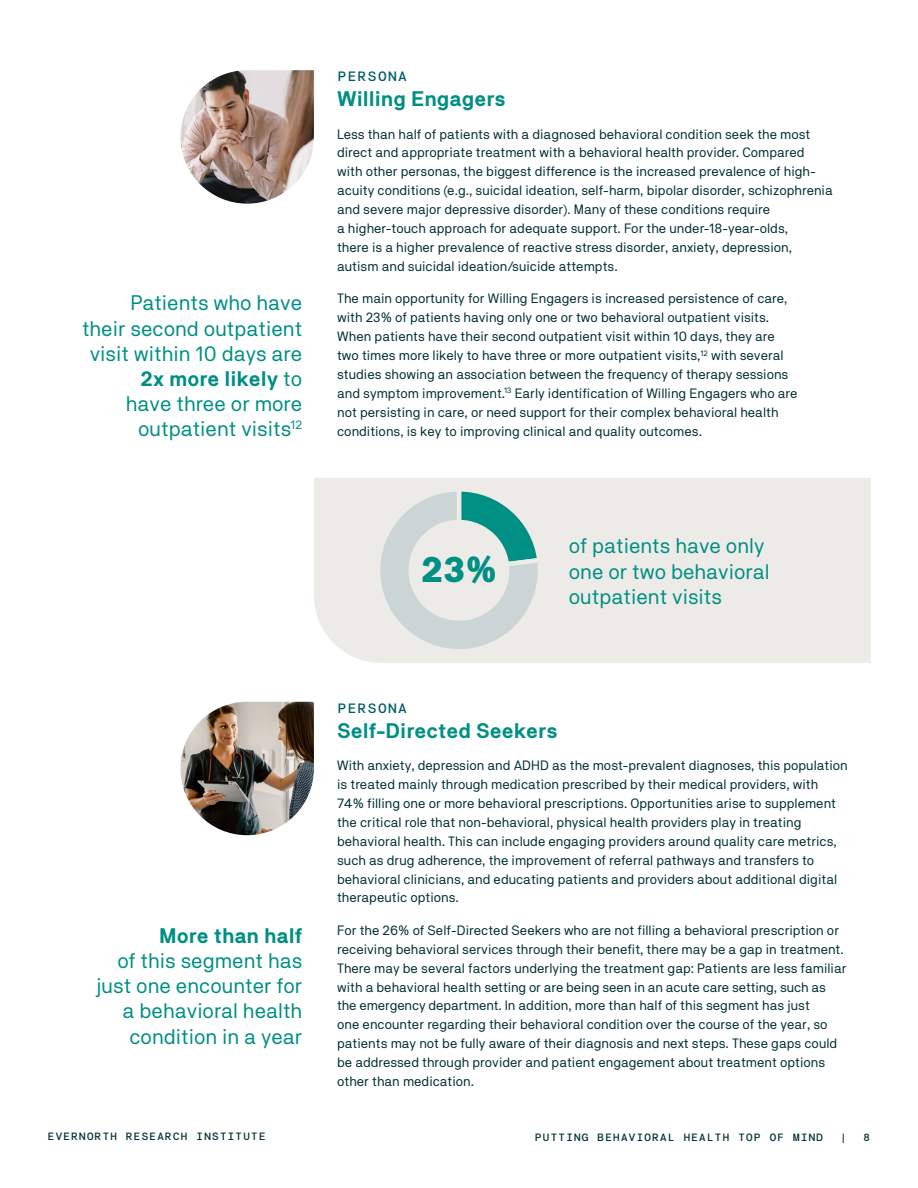
<style>
.page{position:relative;width:918px;height:1188px;background:#fff}
.page>*{position:absolute;margin:0;border:0;box-sizing:border-box;transform-origin:0 0}
.t1{font:900 36px "NB Akademie";color:#008f83}
.P_-_Callout{font:21px/25.2px "NB Akademie";color:#008f83;text-align:right}
.H4_-_Subhead{font:700 21px "NB Akademie";color:#008f83}
.H4_-_Subhead-2{font:13.5px/18.9px "NB Akademie";color:#002f32}
.H4_-_Subhead-3{font:13.5px "NB Akademie Mono";color:#035c67}
.t2{font:10.5px "NB Akademie Mono";color:#002f32}
.s1{font-weight:700}
</style>
<div class="page">
<div style="left:314px;top:478px;width:557px;height:185px;background:#edebe7"></div>
<svg style="left:368px;top:484px;width:177px;height:177px;background:#c7d9d6"></svg>
<div style="left:409px;top:520px;width:100px;height:101px;background:#edebe7;border-radius:50%"></div>
<img style="left:180px;top:702px;width:134px;height:133px">
<img style="left:180px;top:70px;width:134px;height:134px">
<p class="P_-_Callout" style="left:82px;top:290px;width:222px">Patients who have their second outpatient visit within 10 days are<br><span class="s1">2x more likely</span> to<br>have three or more outpatient visits<sup>12</sup></p>
<h4 class="H4_-_Subhead-3" style="left:337px;top:68px;width:72px">PERSONA</h4>
<h4 class="H4_-_Subhead" style="left:337px;top:86px;width:170px">Willing Engagers</h4>
<h4 class="H4_-_Subhead-2" style="left:337px;top:124px;width:497px">Less than half of patients with a diagnosed behavioral condition seek the most direct and appropriate treatment with a behavioral health provider. Compared with other personas, the biggest difference is the increased prevalence of high&shy;acuity conditions (e.g., suicidal ideation, self-harm, bipolar disorder, schizophrenia and severe major depressive disorder). Many of these conditions require<br>a higher-touch approach for adequate support. For the under-18-year-olds,<br>there is a higher prevalence of reactive stress disorder, anxiety, depression, autism and suicidal ideation/suicide attempts.</h4>
<p class="H4_-_Subhead-2" style="left:337px;top:289px;width:462px">The main opportunity for Willing Engagers is increased persistence of care, with 23% of patients having only one or two behavioral outpatient visits.<br>When patients have their second outpatient visit within 10 days, they are two times more likely to have three or more outpatient visits,<sup>12</sup> with several studies showing an association between the frequency of therapy sessions and symptom improvement.<sup>13</sup> Early identification of Willing Engagers who are not persisting in care, or need support for their complex behavioral health conditions, is key to improving clinical and quality outcomes.</p>
<p class="t1" style="left:421px;top:548px;width:77px">23%</p>
<p class="P_-_Callout" style="left:569px;top:533px;width:202px;text-align:left">of patients have only one or two behavioral outpatient visits</p>
<p class="P_-_Callout" style="left:96px;top:923px;width:207px"><span class="s1">More than half<br></span>of this segment has just one encounter for a behavioral health condition in a year</p>
<h4 class="H4_-_Subhead-3" style="left:337px;top:700px;width:72px">PERSONA</h4>
<h4 class="H4_-_Subhead" style="left:337px;top:718px;width:222px">Self-Directed Seekers</h4>
<p class="H4_-_Subhead-2" style="left:337px;top:756px;width:512px">With anxiety, depression and ADHD as the most-prevalent diagnoses, this population is treated mainly through medication prescribed by their medical providers, with 74% filling one or more behavioral prescriptions. Opportunities arise to supplement the critical role that non-behavioral, physical health providers play in treating behavioral health. This can include engaging providers around quality care metrics, such as drug adherence, the improvement of referral pathways and transfers to behavioral clinicians, and educating patients and providers about additional digital therapeutic options.</p>
<p class="H4_-_Subhead-2" style="left:337px;top:920px;width:511px">For the 26% of Self-Directed Seekers who are not filling a behavioral prescription or receiving behavioral services through their benefit, there may be a gap in treatment.<br>There may be several factors underlying the treatment gap: Patients are less familiar with a behavioral health setting or are being seen in an acute care setting, such as the emergency department. In addition, more than half of this segment has just<br>one encounter regarding their behavioral condition over the course of the year, so patients may not be fully aware of their diagnosis and next steps. These gaps could be addressed through provider and patient engagement about treatment options other than medication.</p>
<p class="t2" style="left:47px;top:1130px;width:221px">EVERNORTH RESEARCH INSTITUTE</p>
<p class="t2" style="left:534px;top:1131px;width:291px">PUTTING BEHAVIORAL HEALTH TOP OF MIND</p>
<p class="t2" style="left:839px;top:1131px;width:9px">|</p>
<p class="t2" style="left:863px;top:1131px;width:9px">8</p>
</div>
